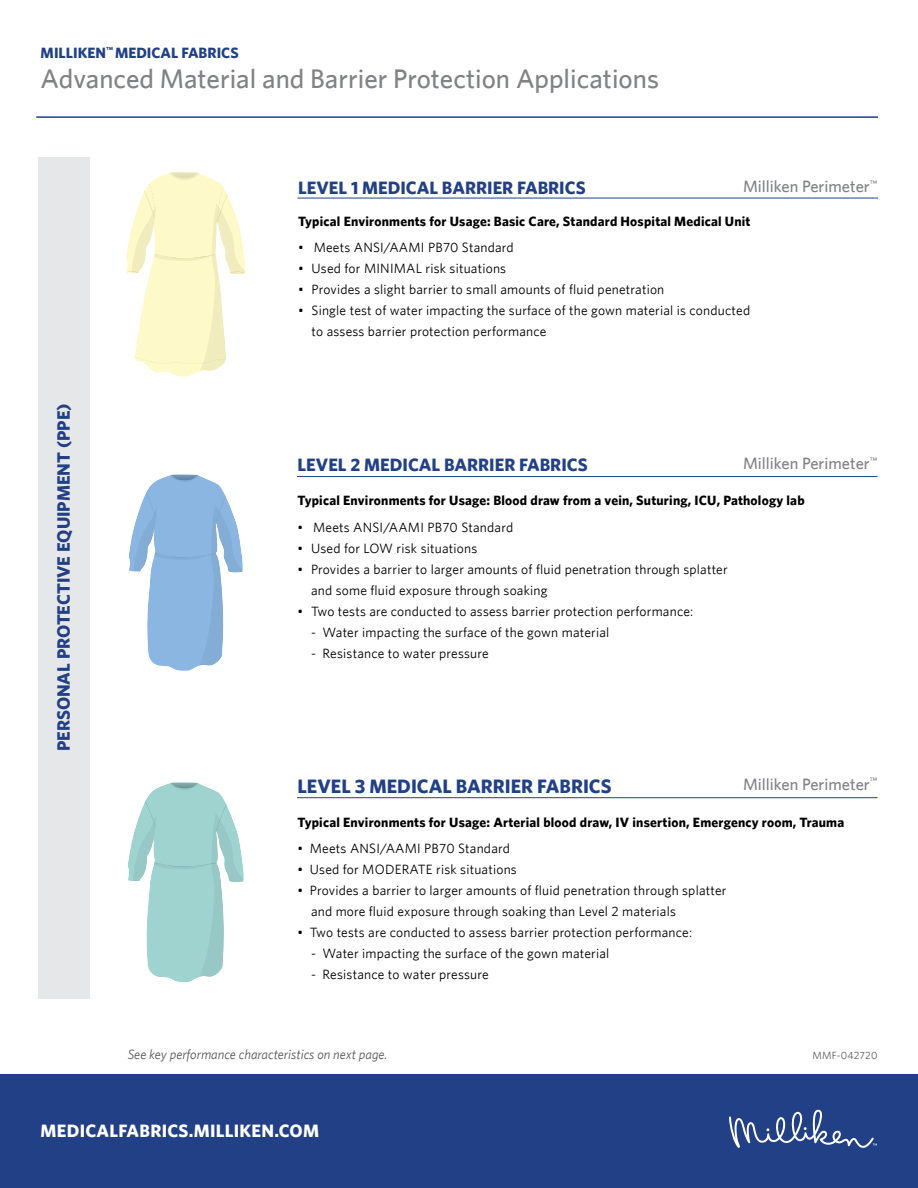
<style>
.page{position:relative;width:918px;height:1188px;background:#fff}
.page>*{position:absolute;margin:0;border:0;box-sizing:border-box;transform-origin:0 0}
.t1{font:500 27px "Whitney";color:#808285}
.t2{font:700 19.5px "Whitney";color:#224085}
.t3{font:700 18px "Whitney";color:#224085}
.t4{font:700 18px "Whitney";letter-spacing:.015em;color:#fff}
.t5{font:500 16.5px "Whitney";color:#808285}
.t6{font:700 15px "Whitney";color:#224085}
.t7{font:13.5px/21px "Whitney";letter-spacing:.015em;color:#000}
.t8{font:700 13.5px "Whitney";letter-spacing:.015em;color:#000}
.t9{font:italic 13.5px "Whitney";color:#58595b}
.t10{font:10.5px "Whitney";letter-spacing:.015em;color:#58595b}
</style>
<div class="page">
<div style="left:38px;top:157px;width:52px;height:842px;background:#e6e7e8"></div>
<svg style="left:129px;top:475px;width:114px;height:196px"></svg>
<hr style="left:297px;top:476px;width:581px;height:1px;background:#224085">
<hr style="left:298px;top:198px;width:580px;height:1px;background:#224085">
<svg style="left:126px;top:172px;width:119px;height:205px"></svg>
<hr style="left:297px;top:797px;width:581px;height:1px;background:#224085">
<svg style="left:128px;top:783px;width:116px;height:199px"></svg>
<div style="left:0;top:1075px;width:918px;height:113px;background:#224085"></div>
<svg style="left:729px;top:1110px;width:148px;height:38px"></svg>
<hr style="left:36px;top:116px;width:842px;height:2px;background:#224085">
<p class="t6" style="left:41px;top:43px;width:199px">MILLIKEN<sup>™</sup> MEDICAL FABRICS</p>
<h1 class="t1" style="left:40px;top:63px;width:620px">Advanced Material and Barrier Protection Applications</h1>
<h3 class="t3" style="left:298px;top:176px;width:289px">LEVEL 1 MEDICAL BARRIER FABRICS</h3>
<p class="t5" style="left:743px;top:177px;width:136px">Milliken Perimeter<sup>™</sup></p>
<p class="t8" style="left:298px;top:213px;width:454px">Typical Environments for Usage: Basic Care, Standard Hospital Medical Unit</p>
<h3 class="t3" style="left:53px;top:751px;width:350px;rotate:-90deg">PERSONAL PROTECTIVE EQUIPMENT (PPE)</h3>
<p class="t7" style="left:298px;top:237px;width:217px">• Meets ANSI/AAMI PB70 Standard</p>
<p class="t7" style="left:298px;top:258px;width:210px">• Used for MINIMAL risk situations</p>
<p class="t7" style="left:298px;top:279px;width:368px">• Provides a slight barrier to small amounts of fluid penetration</p>
<p class="t7" style="left:312px;top:300px;width:440px;text-indent:-14px">• Single test of water impacting the surface of the gown material is conducted to assess barrier protection performance</p>
<h3 class="t3" style="left:298px;top:454px;width:292px">LEVEL 2 MEDICAL BARRIER FABRICS</h3>
<p class="t5" style="left:743px;top:454px;width:136px">Milliken Perimeter<sup>™</sup></p>
<p class="t8" style="left:298px;top:493px;width:509px">Typical Environments for Usage: Blood draw from a vein, Suturing, ICU, Pathology lab</p>
<p class="t7" style="left:298px;top:516px;width:217px">• Meets ANSI/AAMI PB70 Standard</p>
<p class="t7" style="left:298px;top:537px;width:181px">• Used for LOW risk situations</p>
<p class="t7" style="left:311px;top:558px;width:418px;text-indent:-14px">• Provides a barrier to larger amounts of fluid penetration through splatter and some fluid exposure through soaking</p>
<p class="t7" style="left:298px;top:600px;width:397px">• Two tests are conducted to assess barrier protection performance:</p>
<p class="t7" style="left:311px;top:621px;width:300px">- Water impacting the surface of the gown material</p>
<p class="t7" style="left:311px;top:642px;width:179px">- Resistance to water pressure</p>
<h2 class="t2" style="left:298px;top:774px;width:316px">LEVEL 3 MEDICAL BARRIER FABRICS</h2>
<p class="t5" style="left:743px;top:774px;width:136px">Milliken Perimeter<sup>™</sup></p>
<p class="t8" style="left:298px;top:814px;width:548px">Typical Environments for Usage: Arterial blood draw, IV insertion, Emergency room, Trauma</p>
<p class="t7" style="left:298px;top:837px;width:214px">• Meets ANSI/AAMI PB70 Standard</p>
<p class="t7" style="left:298px;top:858px;width:221px">• Used for MODERATE risk situations</p>
<p class="t7" style="left:311px;top:880px;width:417px;text-indent:-14px">• Provides a barrier to larger amounts of fluid penetration through splatter and more fluid exposure through soaking than Level 2 materials</p>
<p class="t7" style="left:298px;top:922px;width:396px">• Two tests are conducted to assess barrier protection performance:</p>
<p class="t7" style="left:311px;top:943px;width:300px">- Water impacting the surface of the gown material</p>
<p class="t7" style="left:311px;top:964px;width:179px">- Resistance to water pressure</p>
<p class="t9" style="left:128px;top:1046px;width:261px">See key performance characteristics on next page.</p>
<p class="t10" style="left:812px;top:1049px;width:67px">MMF-042720</p>
<h3 class="t4" style="left:40px;top:1120px;width:280px">MEDICALFABRICS.MILLIKEN.COM</h3>
</div>
